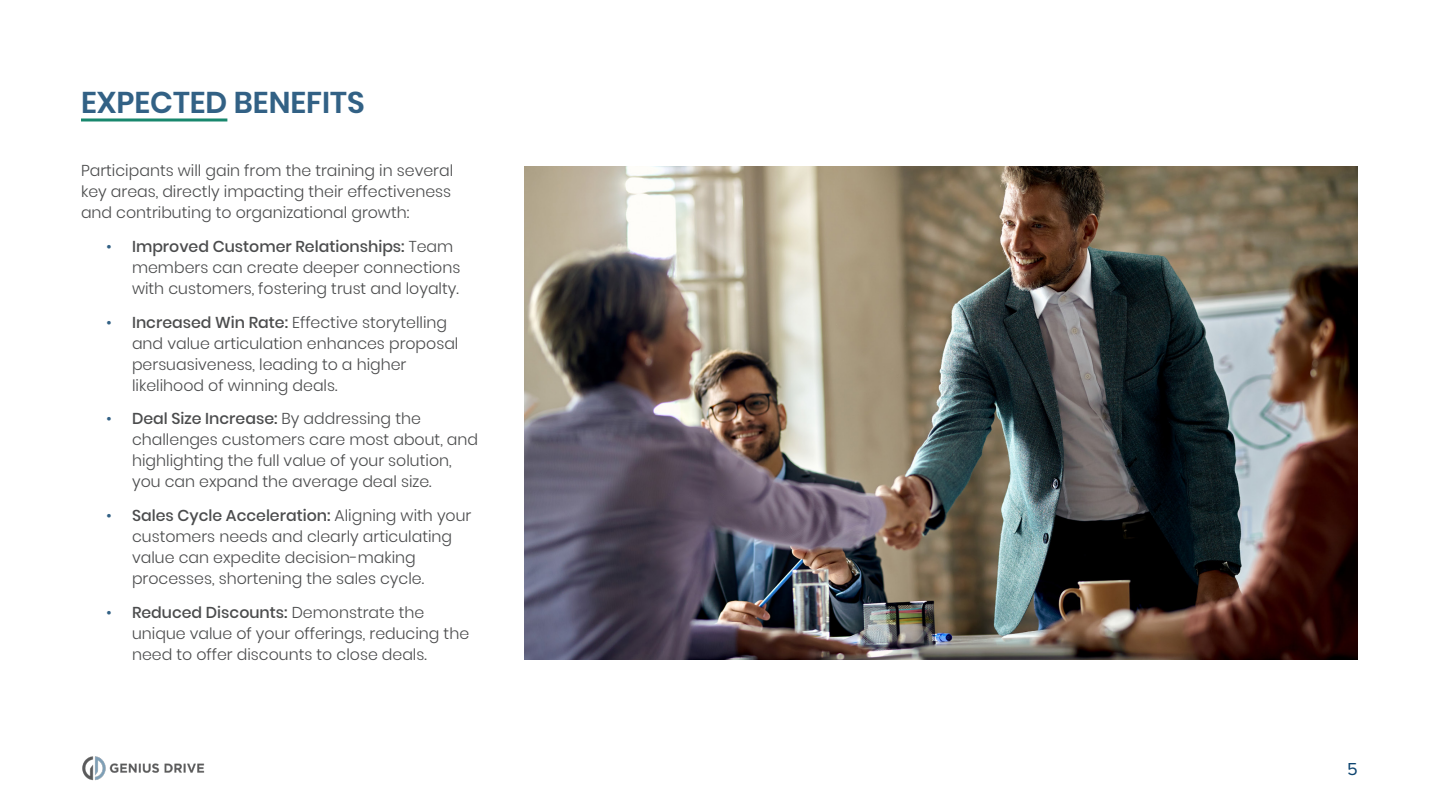
<style>
.page{position:relative;width:1440px;height:810px;background:#fff}
.page>*{position:absolute;margin:0;border:0;box-sizing:border-box;transform-origin:0 0}
.t1{font:600 30px "Poppins";color:#326185}
.t2{font:18px "Proxima Nova";color:#0e4570}
.t3{font:300 15.75px/21px "Poppins";color:#4b4c4d}
.s1{color:#326185}
.s2{font-weight:500}
</style>
<div class="page">
<img style="left:82px;top:756px;width:123px;height:25px">
<hr style="left:81px;top:118px;width:146px;height:3px;background:#18876d">
<img style="left:525px;top:166px;width:833px;height:494px">
<h1 class="t1" style="left:81px;top:90px;width:285px">EXPECTED BENEFITS</h1>
<p class="t3" style="left:81px;top:162px;width:374px">Participants will gain from the training in several key areas, directly impacting their effectiveness and contributing to organizational growth:</p>
<p class="t3" style="left:132px;top:237px;width:330px;text-indent:-26px"><span class="s1">•</span> <span class="s2">Improved Customer Relationships:</span> Team members can create deeper connections with customers, fostering trust and loyalty.</p>
<p class="t3" style="left:132px;top:313px;width:328px;text-indent:-26px"><span class="s1">•</span> <span class="s2">Increased Win Rate:</span> Effective storytelling and value articulation enhances proposal persuasiveness, leading to a higher likelihood of winning deals.</p>
<p class="t3" style="left:132px;top:410px;width:348px;text-indent:-26px"><span class="s1">•</span> <span class="s2">Deal Size Increase:</span> By addressing the challenges customers care most about, and highlighting the full value of your solution, you can expand the average deal size.</p>
<p class="t3" style="left:132px;top:507px;width:341px;text-indent:-26px"><span class="s1">•</span> <span class="s2">Sales Cycle Acceleration:</span> Aligning with your customers needs and clearly articulating value can expedite decision-making processes, shortening the sales cycle.</p>
<p class="t3" style="left:132px;top:603px;width:339px;text-indent:-26px"><span class="s1">•</span> <span class="s2">Reduced Discounts:</span> Demonstrate the unique value of your offerings, reducing the need to offer discounts to close deals.</p>
<p class="t2" style="left:1347px;top:761px;width:12px">5</p>
</div>
